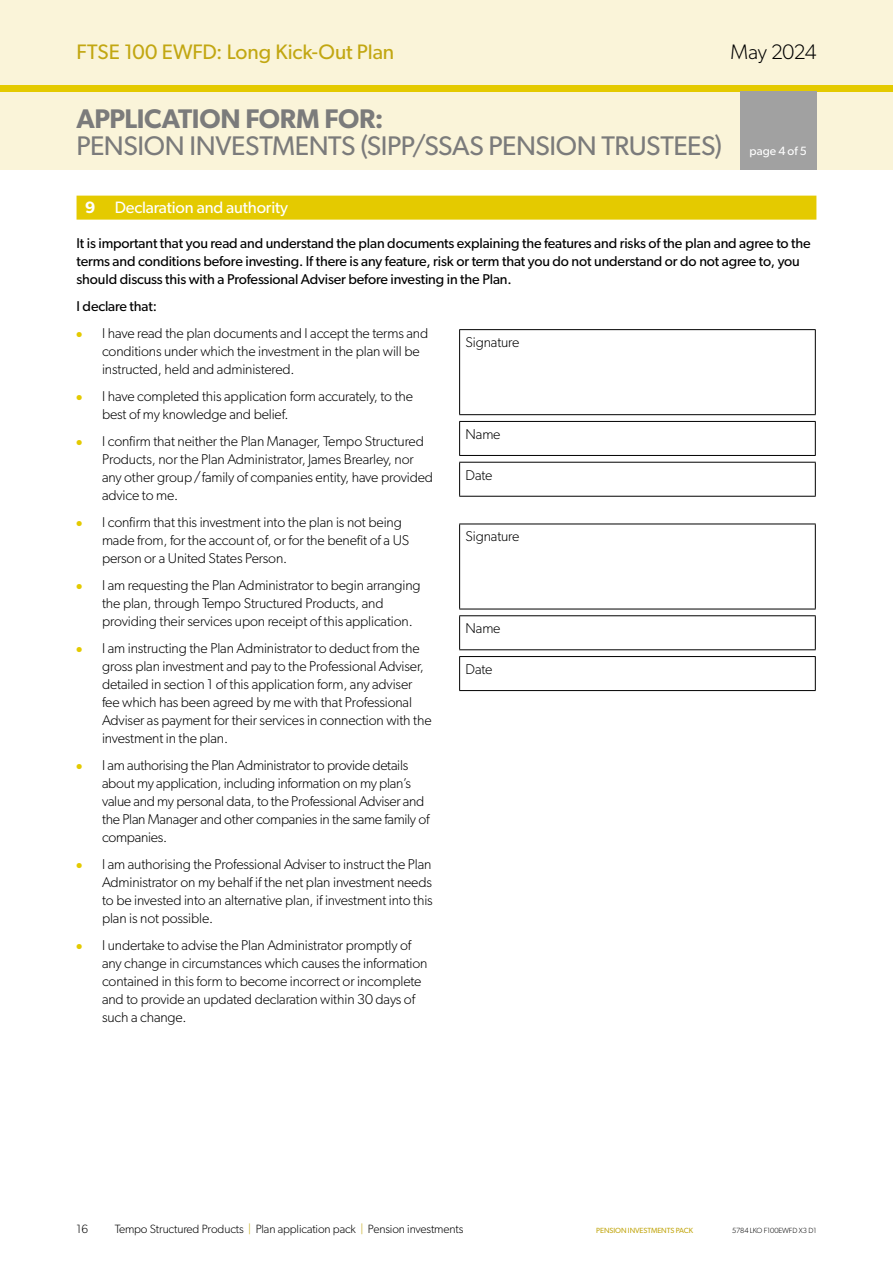
<style>
.page{position:relative;width:893px;height:1263px;background:#fff}
.page>*{position:absolute;margin:0;border:0;box-sizing:border-box;transform-origin:0 0}
.Header_1___APP_FO{font:27px "Gibson";letter-spacing:-.015em;color:#7b7b7b}
.Header_1___APP_FO-2{font:600 27px/27px "Gibson";letter-spacing:-.015em;color:#7b7b7b}
.t1{font:21px "Gibson";letter-spacing:-.005em;color:#c2a712}
.t2{font:300 21px "Gibson";letter-spacing:-.02em;color:#000}
.Form_header{font:16.5px "Gibson";letter-spacing:-.01em;color:#fff}
.Body_-_text{font:300 14.25px/18px "Gibson";letter-spacing:-.01em;color:#000}
.Body_-_text-2{font:14.25px/18px "Gibson";letter-spacing:-.01em;color:#000}
.Page_Footer{font:300 12px "Gibson";letter-spacing:-.01em;color:#000}
.APP_Number{font:12px "Gibson";color:#fff}
.t3{font:7.5px "Gibson";letter-spacing:-.01em;color:#c2a712}
.t4{font:300 7.5px "Gibson";letter-spacing:-.01em;color:#000}
.s1{font-weight:400}
.s2{font-weight:600}
.s3{color:#e4ca00}
.s4{color:#c2a712}
</style>
<div class="page">
<div style="left:0;top:0;width:893px;height:170px;background:#faf4d9"></div>
<div style="left:0;top:85px;width:893px;height:6px;background:#e4ca00"></div>
<div style="left:77px;top:196px;width:739px;height:24px;background:#e4ca00"></div>
<hr style="left:459px;top:329px;width:357px;height:1px;background:#000">
<hr style="left:459px;top:330px;width:1px;height:84px;background:#000">
<hr style="left:815px;top:330px;width:1px;height:84px;background:#000">
<hr style="left:459px;top:414px;width:357px;height:1px;background:#000">
<hr style="left:459px;top:421px;width:357px;height:1px;background:#000">
<hr style="left:459px;top:422px;width:1px;height:33px;background:#000">
<hr style="left:815px;top:422px;width:1px;height:33px;background:#000">
<hr style="left:459px;top:455px;width:357px;height:1px;background:#000">
<hr style="left:459px;top:462px;width:357px;height:1px;background:#000">
<hr style="left:459px;top:463px;width:1px;height:33px;background:#000">
<hr style="left:815px;top:463px;width:1px;height:33px;background:#000">
<hr style="left:459px;top:496px;width:357px;height:1px;background:#000">
<hr style="left:459px;top:524px;width:357px;height:1px;background:#000">
<hr style="left:459px;top:524px;width:1px;height:85px;background:#000">
<hr style="left:815px;top:524px;width:1px;height:85px;background:#000">
<hr style="left:459px;top:609px;width:357px;height:1px;background:#000">
<hr style="left:459px;top:615px;width:357px;height:1px;background:#000">
<hr style="left:459px;top:616px;width:1px;height:33px;background:#000">
<hr style="left:815px;top:616px;width:1px;height:33px;background:#000">
<hr style="left:459px;top:649px;width:357px;height:1px;background:#000">
<hr style="left:459px;top:656px;width:357px;height:1px;background:#000">
<hr style="left:459px;top:657px;width:1px;height:33px;background:#000">
<hr style="left:815px;top:657px;width:1px;height:33px;background:#000">
<hr style="left:459px;top:690px;width:357px;height:1px;background:#000">
<div style="left:740px;top:91px;width:76px;height:79px;background:#a1a1a1"></div>
<h2 class="t1" style="left:77px;top:39px;width:319px">FTSE 100 EWFD: Long Kick-Out Plan</h2>
<h2 class="t2" style="left:731px;top:39px;width:87px">May 2024</h2>
<p class="Header_1___APP_FO-2" style="left:77px;top:104px;width:308px">APPLICATION FORM FOR:<br><span class="s1">PENSION</span></p>
<p class="Header_1___APP_FO" style="left:190px;top:129px;width:376px">INVESTMENTS (SIPP/SSAS PENSION</p>
<p class="Header_1___APP_FO" style="left:602px;top:129px;width:122px">TRUSTEES)</p>
<p class="APP_Number" style="left:749px;top:144px;width:59px">page 4 of 5</p>
<p class="Form_header" style="left:85px;top:198px;width:204px"><span class="s2">9</span> Declaration and authority</p>
<p class="Body_-_text-2" style="left:77px;top:234px;width:736px">It is important that you read and understand the plan documents explaining the features and risks of the plan and agree to the terms and conditions before investing. If there is any feature, risk or term that you do not understand or do not agree to, you should discuss this with a Professional Adviser before investing in the Plan.</p>
<p class="Body_-_text-2" style="left:77px;top:297px;width:82px">I declare that:</p>
<p class="Body_-_text" style="left:102px;top:324px;width:328px;text-indent:-26px"><span class="s3">●</span> I have read the plan documents and I accept the terms and conditions under which the investment in the plan will be instructed, held and administered.</p>
<p class="Body_-_text" style="left:102px;top:387px;width:313px;text-indent:-26px"><span class="s3">●</span> I have completed this application form accurately, to the best of my knowledge and belief.</p>
<p class="Body_-_text" style="left:102px;top:432px;width:333px;text-indent:-26px"><span class="s3">●</span> I confirm that neither the Plan Manager, Tempo Structured Products, nor the Plan Administrator, James Brearley, nor any other group / family of companies entity, have provided advice to me.</p>
<p class="Body_-_text" style="left:102px;top:513px;width:309px;text-indent:-26px"><span class="s3">●</span> I confirm that this investment into the plan is not being made from, for the account of, or for the benefit of a US person or a United States Person.</p>
<p class="Body_-_text" style="left:102px;top:576px;width:320px;text-indent:-26px"><span class="s3">●</span> I am requesting the Plan Administrator to begin arranging the plan, through Tempo Structured Products, and providing their services upon receipt of this application.</p>
<p class="Body_-_text" style="left:102px;top:639px;width:331px;text-indent:-26px"><span class="s3">●</span> I am instructing the Plan Administrator to deduct from the gross plan investment and pay to the Professional Adviser, detailed in section 1 of this application form, any adviser fee which has been agreed by me with that Professional Adviser as payment for their services in connection with the investment in the plan.</p>
<p class="Body_-_text" style="left:102px;top:756px;width:329px;text-indent:-26px"><span class="s3">●</span> I am authorising the Plan Administrator to provide details about my application, including information on my plan’s value and my personal data, to the Professional Adviser and the Plan Manager and other companies in the same family of companies.</p>
<p class="Body_-_text" style="left:102px;top:855px;width:332px;text-align:justify;text-indent:-26px"><span class="s3">●</span> I am authorising the Professional Adviser to instruct the Plan Administrator on my behalf if the net plan investment needs to be invested into an alternative plan, if investment into this plan is not possible.</p>
<p class="Body_-_text" style="left:102px;top:936px;width:327px;text-indent:-26px"><span class="s3">●</span> I undertake to advise the Plan Administrator promptly of any change in circumstances which causes the information contained in this form to become incorrect or incomplete and to provide an updated declaration within 30 days of such a change.</p>
<p class="Body_-_text" style="left:466px;top:333px;width:55px">Signature</p>
<p class="Body_-_text" style="left:466px;top:425px;width:36px">Name</p>
<p class="Body_-_text" style="left:466px;top:465px;width:28px">Date</p>
<p class="Body_-_text" style="left:466px;top:527px;width:55px">Signature</p>
<p class="Body_-_text" style="left:466px;top:619px;width:36px">Name</p>
<p class="Body_-_text" style="left:466px;top:660px;width:28px">Date</p>
<p class="Page_Footer" style="left:115px;top:1222px;width:350px">Tempo Structured Products <span class="s4">|</span> Plan application pack <span class="s4">|</span> Pension investments</p>
<p class="t4" style="left:732px;top:1226px;width:86px">5784 LKO F100EWFD X3 D1</p>
<p class="Page_Footer" style="left:77px;top:1222px;width:13px">16</p>
<p class="t3" style="left:596px;top:1226px;width:23px">PENSION</p>
<p class="t3" style="left:628px;top:1226px;width:57px">INVESTMENTS PACK</p>
</div>
